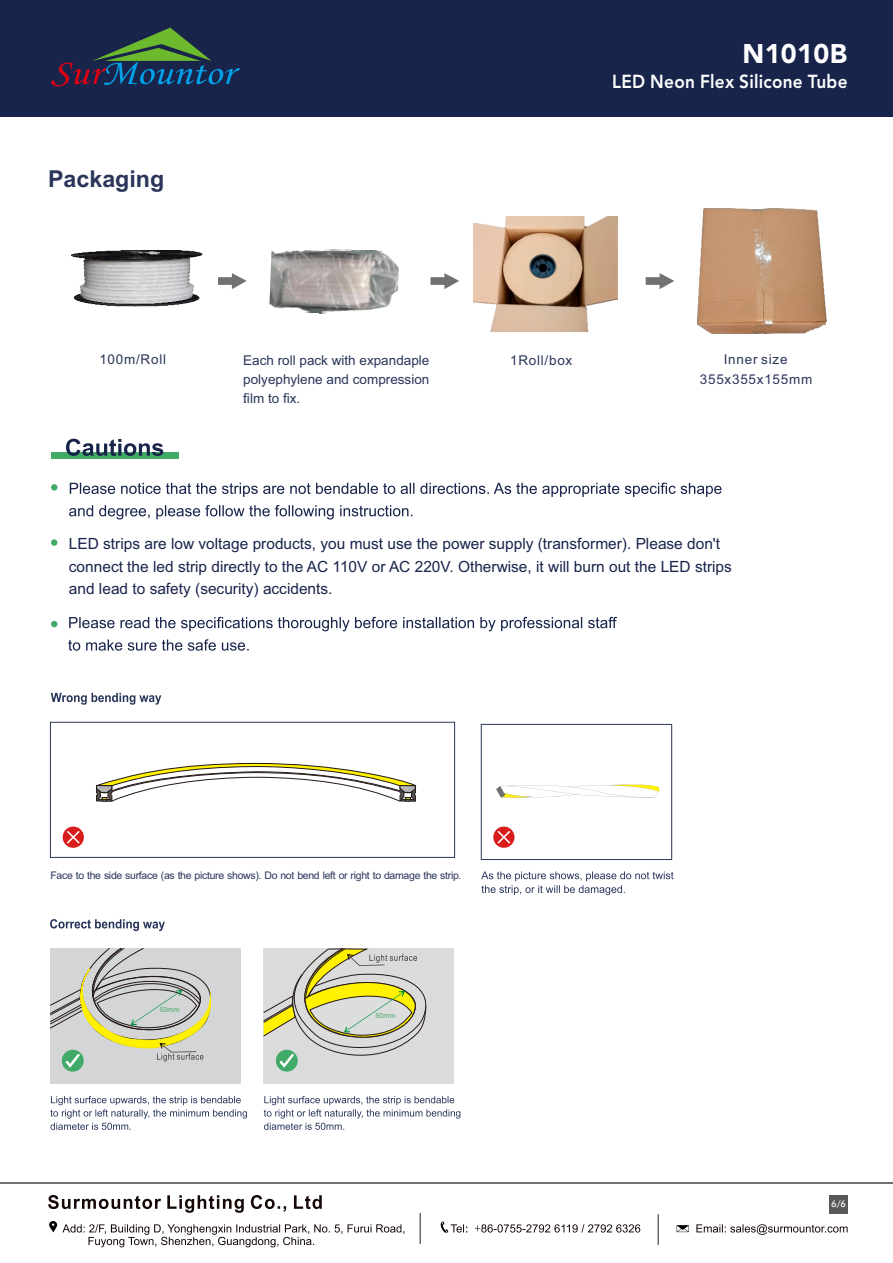
<style>
.page{position:relative;width:893px;height:1263px;background:#fff}
.page>*{position:absolute;margin:0;border:0;box-sizing:border-box;transform-origin:0 0}
.t1{font:900 26.85px "Avenir LT Std";letter-spacing:.015em;color:#fff}
.t2{font:700 23.25px "Arial";color:#2a355a}
.t3{font:800 18.75px "Avenir LT Std";letter-spacing:.015em;color:#fff;scale:.92 1}
.t4{font:15.45px/22.5px "Arial";color:#19244b}
.t5{font:13.5px/18.9px "Arial";color:#2a355a;text-align:justify}
.t6{font:13.5px/19.4px "Arial";letter-spacing:.055em;color:#2a355a;text-align:center}
.t7{font:10.5px "Arial";letter-spacing:-.03em;color:#28355a}
.t8{font:500 9.15px "Futura BT";color:#fff}
.t9{font:6.75px "Source Han Sans CN";color:#42aa68}
.s1{font-family:"Arial"}
</style>
<div class="page">
<div style="left:0;top:1px;width:893px;height:116px;background:#19244b"></div>
<svg style="left:51px;top:28px;width:189px;height:58px"></svg>
<svg style="left:48px;top:1195px;width:274px;height:18px"></svg>
<svg style="left:49px;top:1221px;width:355px;height:26px"></svg>
<svg style="left:440px;top:1221px;width:200px;height:12px"></svg>
<svg style="left:696px;top:1224px;width:152px;height:11px"></svg>
<svg style="left:677px;top:1225px;width:12px;height:7px"></svg>
<hr style="left:420px;top:1213px;width:1px;height:31px;background:#231916">
<hr style="left:658px;top:1214px;width:1px;height:31px;background:#231916">
<div style="left:830px;top:1195px;width:18px;height:18px;background:#595857"></div>
<hr style="left:0;top:1182px;width:893px;height:2px;background:#717171">
<img style="left:71px;top:250px;width:131px;height:57px">
<img style="left:269px;top:249px;width:130px;height:65px">
<img style="left:474px;top:217px;width:143px;height:114px">
<img style="left:698px;top:208px;width:129px;height:125px">
<div style="left:646px;top:277px;width:20px;height:8px;background:#717171"></div>
<svg style="left:660px;top:273px;width:14px;height:16px"></svg>
<div style="left:430px;top:277px;width:20px;height:8px;background:#717171"></div>
<svg style="left:444px;top:273px;width:15px;height:16px"></svg>
<div style="left:218px;top:277px;width:20px;height:8px;background:#717171"></div>
<svg style="left:232px;top:273px;width:15px;height:16px"></svg>
<svg style="left:70px;top:483px;width:651px;height:14px"></svg>
<svg style="left:69px;top:505px;width:343px;height:14px"></svg>
<svg style="left:69px;top:617px;width:548px;height:14px"></svg>
<svg style="left:68px;top:639px;width:181px;height:12px"></svg>
<div style="left:51px;top:539px;width:6px;height:7px;background:#41aa67;border-radius:50%"></div>
<div style="left:51px;top:484px;width:6px;height:7px;background:#41aa67;border-radius:50%"></div>
<svg style="left:51px;top:621px;width:6px;height:6px"></svg>
<div style="left:51px;top:452px;width:128px;height:7px;background:#41aa67"></div>
<svg style="left:66px;top:439px;width:97px;height:17px"></svg>
<svg style="left:51px;top:693px;width:110px;height:12px"></svg>
<div style="left:264px;top:948px;width:190px;height:135px;background:#dbdbdc"></div>
<div style="left:276px;top:1050px;width:22px;height:21px;background:#42aa68;border-radius:50%"></div>
<div style="left:50px;top:948px;width:191px;height:135px;background:#d4d5d6"></div>
<div style="left:62px;top:1050px;width:22px;height:21px;background:#42aa68;border-radius:50%"></div>
<svg style="left:264px;top:1096px;width:196px;height:34px"></svg>
<svg style="left:50px;top:1096px;width:197px;height:34px"></svg>
<svg style="left:496px;top:784px;width:164px;height:14px"></svg>
<div style="left:481px;top:724px;width:191px;height:136px;border:1px solid #2a365a"></div>
<div style="left:50px;top:722px;width:405px;height:135px;border:1px solid #2a365a"></div>
<svg style="left:481px;top:871px;width:193px;height:24px"></svg>
<svg style="left:493px;top:826px;width:21px;height:22px"></svg>
<svg style="left:497px;top:831px;width:13px;height:13px"></svg>
<svg style="left:49px;top:762px;width:387px;height:306px"></svg>
<h2 class="t2" style="left:48px;top:171px;width:118px">Packaging</h2>
<h1 class="t1" style="left:742px;top:43px;width:106px">N1010B</h1>
<p class="t3" style="left:612px;top:74px;width:257px">LED Neon Flex Silicone Tube</p>
<p class="t6" style="left:99px;top:351px;width:68px">100m/Roll</p>
<p class="t6" style="left:510px;top:351px;width:64px">1Roll/box</p>
<p class="t6" style="left:700px;top:351px;width:114px">Inner size<br>355x355x155mm</p>
<p class="t5" style="left:243px;top:352px;width:188px">Each roll pack with expandaple polyephylene and compression film to fix.</p>
<p class="t5" style="left:243px;top:390px;width:5px">.</p>
<p class="t4" style="left:69px;top:534px;width:664px">LED strips are low voltage products, you must use the power supply (transformer). Please don't connect the led strip directly to the AC 110V or AC 220V. Otherwise, it will burn out the LED strips and lead to safety (security) accidents.</p>
<p class="t7" style="left:50px;top:871px;width:413px">Face to the side surface (as the picture shows). Do not bend left or right to damage the strip.</p>
<p class="t9" style="left:160px;top:1006px;width:22px"><span class="s1">5</span>0mm</p>
<p class="t9" style="left:376px;top:1012px;width:22px"><span class="s1">5</span>0mm</p>
<p class="t8" style="left:831px;top:1200px;width:17px">6/6</p>
</div>
